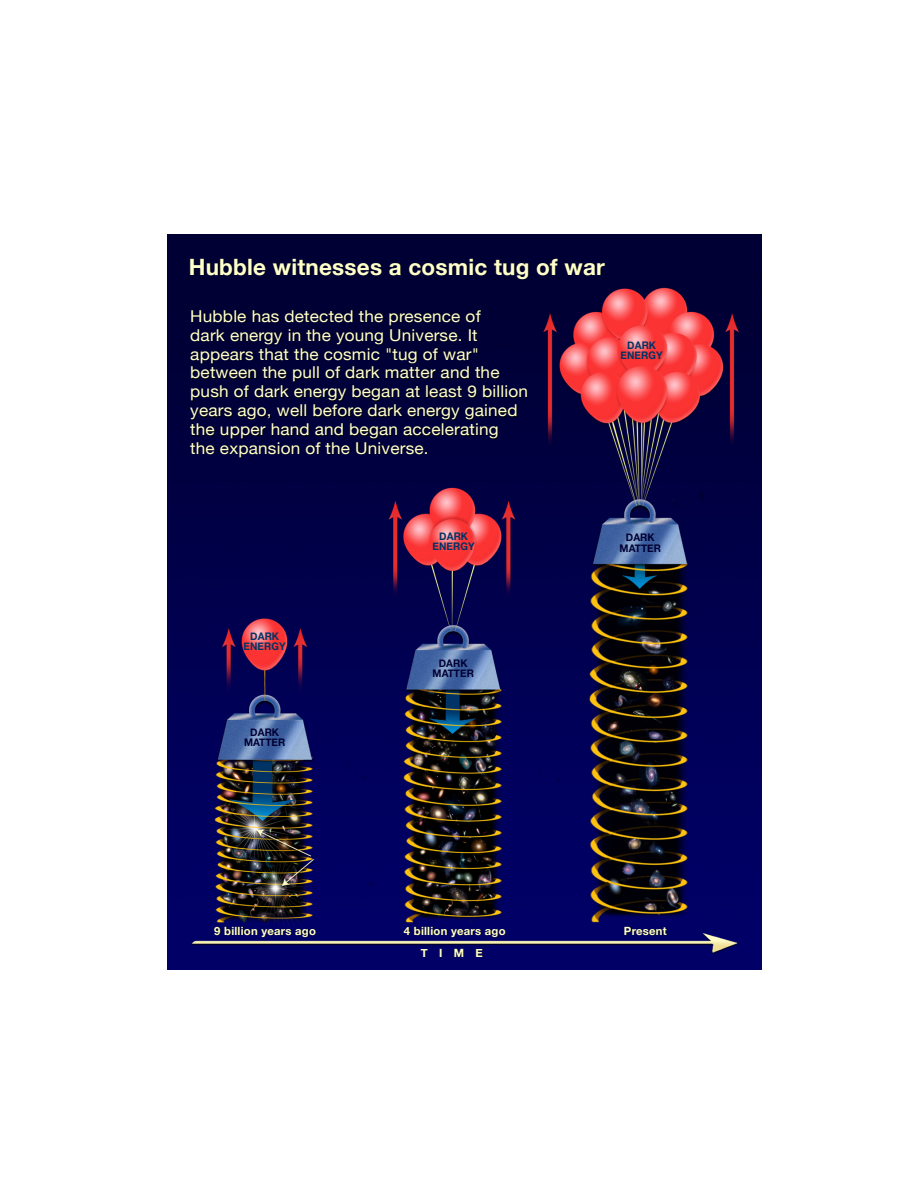
<style>
.page{position:relative;width:918px;height:1188px;background:#fff}
.page>*{position:absolute;margin:0;border:0;box-sizing:border-box;transform-origin:0 0}
.t1{font:700 22.5px "Helvetica Neue";letter-spacing:.01em;color:#ffc}
.t2{font:16.35px/18.9px "Helvetica Neue";letter-spacing:.01em;color:#ffc;scale:1.05 1}
.t3{font:700 11.4px "Helvetica Neue";color:#ffc}
.t4{font:700 11.25px "Helvetica Neue";letter-spacing:.02em;color:#ffc}
.t5{font:700 10.5px/10.5px "Helvetica Neue";letter-spacing:.01em;color:#036;text-align:center;scale:.95 1}
.t6{font:700 10.5px/10.5px "Helvetica Neue";letter-spacing:.01em;color:#003;text-align:center;scale:.95 1}
</style>
<div class="page">
<img style="left:167px;top:235px;width:594px;height:735px">
<h1 class="t1" style="left:189px;top:253px;width:418px">Hubble witnesses a cosmic tug of war</h1>
<p class="t2" style="left:190px;top:306px;width:323px">Hubble has detected the presence of<br>dark energy in the young Universe. It appears that the cosmic "tug of war" between the pull of dark matter and the push of dark energy began at least 9 billion years ago, well before dark energy gained the upper hand and began accelerating<br>the expansion of the Universe.</p>
<p class="t5" style="left:621px;top:340px;width:46px">DARK<br>ENERGY</p>
<p class="t5" style="left:433px;top:531px;width:46px">DARK<br>ENERGY</p>
<p class="t6" style="left:620px;top:532px;width:45px">DARK<br>MATTER</p>
<p class="t5" style="left:244px;top:631px;width:46px">DARK<br>ENERGY</p>
<p class="t6" style="left:244px;top:727px;width:45px">DARK<br>MATTER</p>
<p class="t6" style="left:433px;top:658px;width:45px">DARK<br>MATTER</p>
<p class="t4" style="left:214px;top:924px;width:103px">9 billion years ago</p>
<p class="t4" style="left:404px;top:924px;width:103px">4 billion years ago</p>
<p class="t4" style="left:624px;top:924px;width:44px">Present</p>
<p class="t3" style="left:421px;top:945px;width:64px">TIME</p>
</div>
